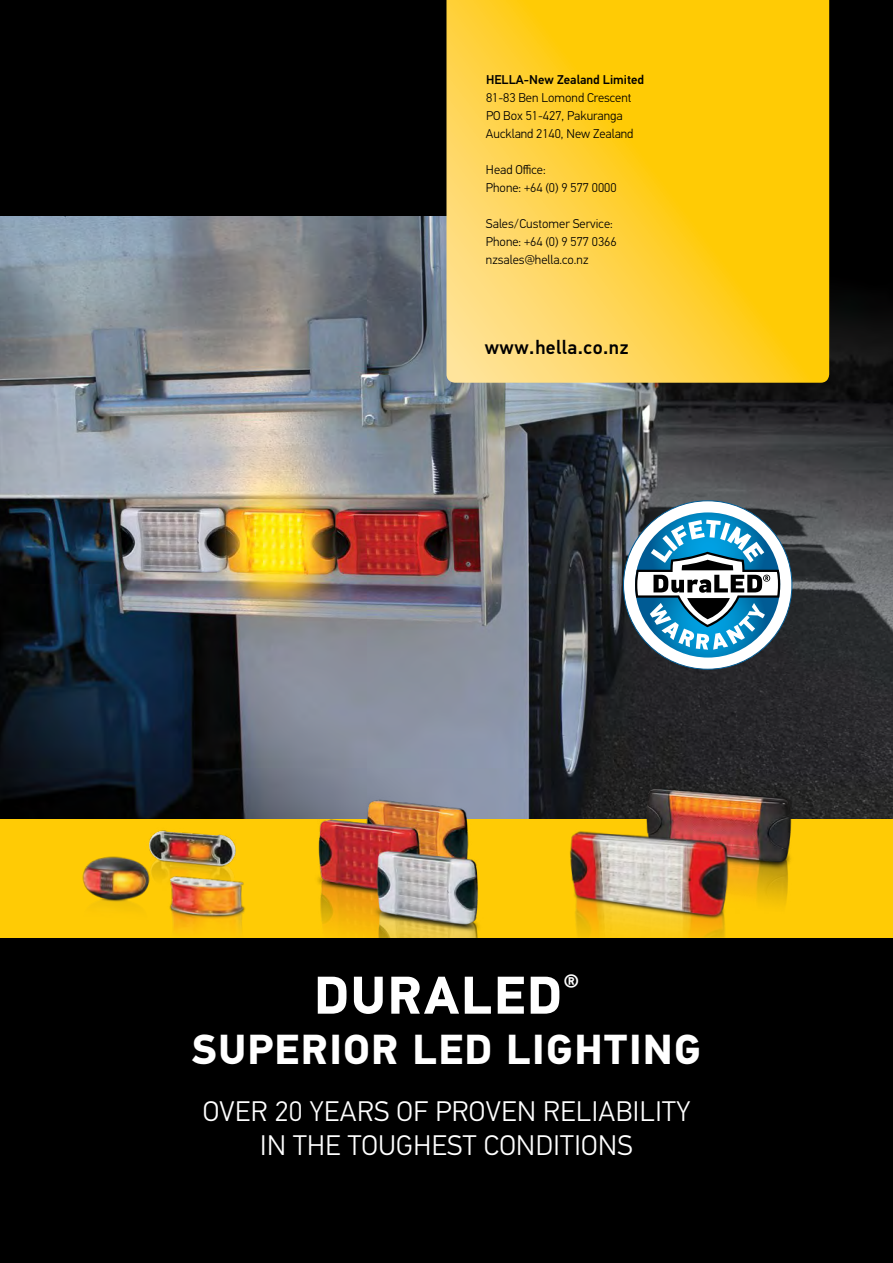
<style>
.page{position:relative;width:893px;height:1263px;background:#000}
.page>*{position:absolute;margin:0;border:0;box-sizing:border-box;transform-origin:0 0}
.t1{font:700 53.1px "Hella DIN Universal";letter-spacing:.035em;color:#fff}
.t2{font:700 42px "Hella DIN Universal";letter-spacing:.035em;color:#fff}
.t3{font:300 28.35px/34px "Hella DIN Universal";letter-spacing:.015em;color:#fff;text-align:center}
.Media_Title_16pt{font:500 19.5px "Hella DIN Universal";letter-spacing:.025em;color:#000}
.Hella_New__Caption_F{font:300 12.75px/18px "Hella DIN Universal";color:#000}
.Hella_New__Caption_F-2{font:500 12.75px "Hella DIN Universal";color:#000}
</style>
<div class="page">
<img style="left:0;top:217px;width:893px;height:603px">
<div style="left:0;top:820px;width:893px;height:118px;background:#ffcb05"></div>
<img style="left:638px;top:777px;width:177px;height:128px">
<img style="left:570px;top:827px;width:162px;height:111px">
<img style="left:149px;top:830px;width:87px;height:41px">
<img style="left:82px;top:850px;width:77px;height:57px">
<img style="left:156px;top:871px;width:105px;height:90px">
<img style="left:291px;top:786px;width:197px;height:151px">
<div style="left:623px;top:501px;width:169px;height:168px;background:#fff;border-radius:50%"></div>
<svg style="left:635px;top:512px;width:145px;height:146px"></svg>
<svg style="left:446px;top:0;width:383px;height:383px;background:#fecf2d"></svg>
<p class="Hella_New__Caption_F-2" style="left:486px;top:72px;width:160px">HELLA-New Zealand Limited</p>
<p class="Hella_New__Caption_F" style="left:486px;top:89px;width:149px">81-83 Ben Lomond Crescent<br>PO Box 51-427, Pakuranga<br>Auckland 2140, New Zealand</p>
<p class="Hella_New__Caption_F" style="left:486px;top:161px;width:132px">Head Office:<br>Phone: +64 (0) 9 577 0000</p>
<p class="Hella_New__Caption_F" style="left:486px;top:215px;width:132px">Sales/Customer Service:<br>Phone: +64 (0) 9 577 0366</p>
<p class="Hella_New__Caption_F" style="left:486px;top:251px;width:104px">nzsales@hella.co.nz</p>
<p class="Media_Title_16pt" style="left:485px;top:335px;width:145px">www.hella.co.nz</p>
<p class="t1" style="left:314px;top:961px;width:267px">DURALED<sup>®</sup></p>
<p class="t2" style="left:192px;top:1022px;width:511px">SUPERIOR LED LIGHTING</p>
<p class="t3" style="left:203px;top:1096px;width:489px">OVER 20 YEARS OF PROVEN RELIABILITY<br>IN THE TOUGHEST CONDITIONS</p>
</div>
